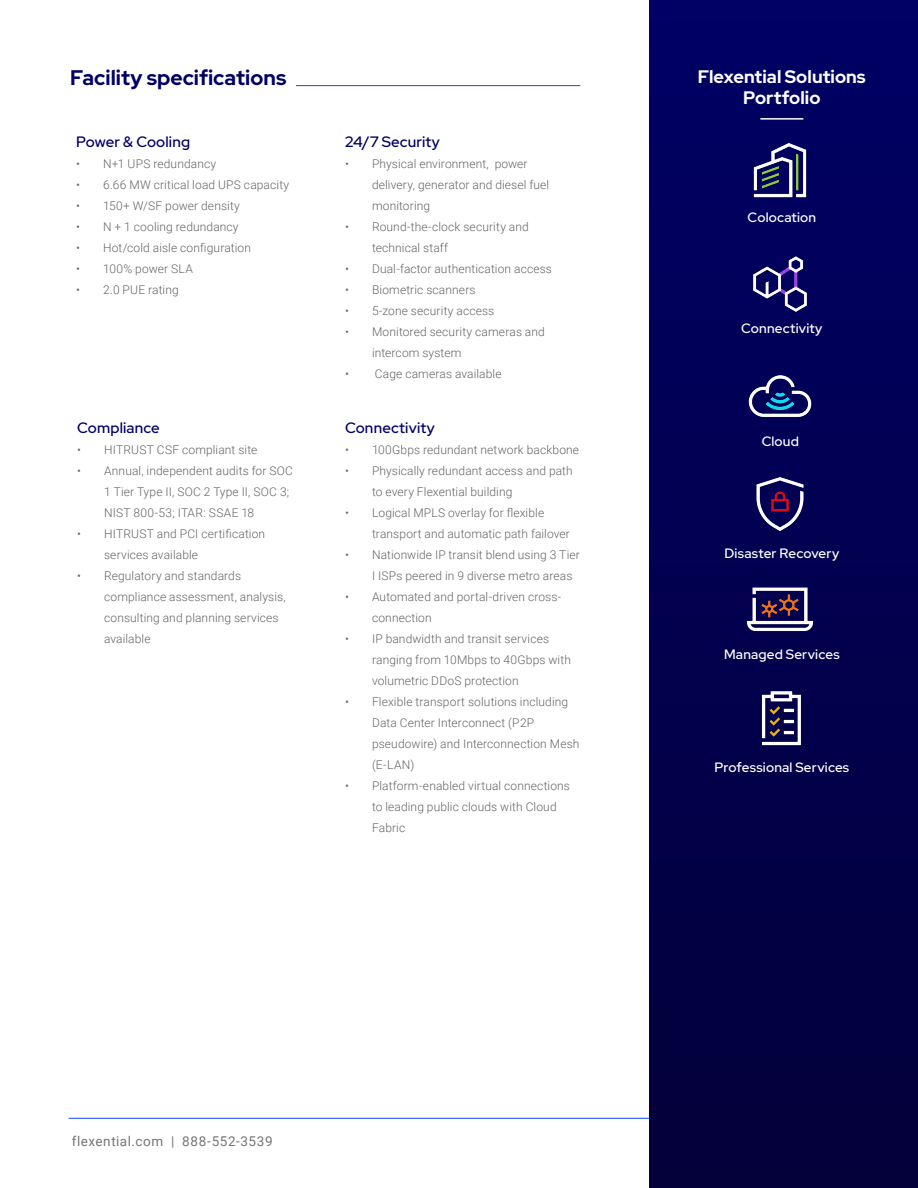
<style>
.page{position:relative;width:918px;height:1188px;background:#fff}
.page>*{position:absolute;margin:0;border:0;box-sizing:border-box;transform-origin:0 0}
.t1{font:700 21px "Red Hat Display";color:#006}
.t2{font:700 18px/21px "Red Hat Display";letter-spacing:.005em;color:#fff;text-align:center}
.t3{font:500 15px "Red Hat Display";letter-spacing:.01em;color:#006}
.t4{font:500 13.5px "Red Hat Display";letter-spacing:.015em;color:#fff}
.t5{font:13.5px "Roboto";letter-spacing:.04em;color:#747575}
.t6{font:300 12px/21px "Roboto";letter-spacing:.01em;color:#636466}
</style>
<div class="page">
<hr style="left:69px;top:1118px;width:580px;height:1px;background:#0c44ff">
<div style="left:649px;top:0;width:269px;height:1188px;background:linear-gradient(to bottom,#000065,#03003a)"></div>
<hr style="left:296px;top:85px;width:284px;height:1px;background:#006">
<img style="left:744px;top:359px;width:73px;height:73px">
<img style="left:744px;top:134px;width:73px;height:73px">
<img style="left:744px;top:248px;width:73px;height:73px">
<img style="left:744px;top:468px;width:73px;height:73px">
<img style="left:744px;top:572px;width:73px;height:73px">
<img style="left:744px;top:681px;width:73px;height:73px">
<hr style="left:760px;top:118px;width:43px;height:2px;background:#fff">
<h1 class="t1" style="left:70px;top:64px;width:218px">Facility specifications</h1>
<p class="t3" style="left:76px;top:132px;width:115px">Power &amp; Cooling</p>
<p class="t6" style="left:76px;top:153px;width:141px">• N+1 UPS redundancy</p>
<p class="t6" style="left:76px;top:174px;width:215px">• 6.66 MW critical load UPS capacity</p>
<p class="t6" style="left:76px;top:195px;width:165px">• 150+ W/SF power density</p>
<p class="t6" style="left:76px;top:216px;width:164px">• N + 1 cooling redundancy</p>
<p class="t6" style="left:76px;top:237px;width:176px">• Hot/cold aisle configuration</p>
<p class="t6" style="left:76px;top:258px;width:118px">• 100% power SLA</p>
<p class="t6" style="left:76px;top:279px;width:104px">• 2.0 PUE rating</p>
<p class="t3" style="left:77px;top:418px;width:84px">Compliance</p>
<p class="t6" style="left:77px;top:439px;width:182px">• HITRUST CSF compliant site</p>
<p class="t6" style="left:104px;top:460px;width:190px;text-indent:-27px">• Annual, independent audits for SOC<br>1 Tier Type II, SOC 2 Type II, SOC 3;<br>NIST 800-53; ITAR: SSAE 18</p>
<p class="t6" style="left:104px;top:523px;width:163px;text-indent:-27px">• HITRUST and PCI certification services available</p>
<p class="t6" style="left:104px;top:565px;width:183px;text-indent:-27px">• Regulatory and standards compliance assessment, analysis, consulting and planning services available</p>
<p class="t3" style="left:345px;top:132px;width:96px">24/7 Security</p>
<p class="t6" style="left:372px;top:153px;width:179px;text-indent:-27px">• Physical environment, power delivery, generator and diesel fuel monitoring</p>
<p class="t6" style="left:372px;top:216px;width:158px;text-indent:-27px">• Round-the-clock security and technical staff</p>
<p class="t6" style="left:345px;top:258px;width:208px">• Dual-factor authentication access</p>
<p class="t6" style="left:345px;top:279px;width:132px">• Biometric scanners</p>
<p class="t6" style="left:345px;top:300px;width:151px">• 5-zone security access</p>
<p class="t6" style="left:372px;top:321px;width:174px;text-indent:-27px">• Monitored security cameras and intercom system</p>
<p class="t6" style="left:345px;top:363px;width:158px">• Cage cameras available</p>
<p class="t3" style="left:345px;top:418px;width:91px">Connectivity</p>
<p class="t6" style="left:345px;top:439px;width:236px">• 100Gbps redundant network backbone</p>
<p class="t6" style="left:372px;top:460px;width:202px;text-indent:-27px">• Physically redundant access and path to every Flexential building</p>
<p class="t6" style="left:372px;top:502px;width:199px;text-indent:-27px">• Logical MPLS overlay for flexible transport and automatic path failover</p>
<p class="t6" style="left:372px;top:544px;width:209px;text-indent:-27px">• Nationwide IP transit blend using 3 Tier<br>I ISPs peered in 9 diverse metro areas</p>
<p class="t6" style="left:372px;top:586px;width:191px;text-indent:-27px">• Automated and portal-driven cross&shy;connection</p>
<p class="t6" style="left:372px;top:628px;width:200px;text-indent:-27px">• IP bandwidth and transit services ranging from 10Mbps to 40Gbps with volumetric DDoS protection</p>
<p class="t6" style="left:372px;top:691px;width:209px;text-indent:-27px">• Flexible transport solutions including<br>Data Center Interconnect (P2P pseudowire) and Interconnection Mesh (E-LAN)</p>
<p class="t6" style="left:372px;top:775px;width:199px;text-indent:-27px">• Platform-enabled virtual connections to leading public clouds with Cloud<br>Fabric</p>
<h2 class="t2" style="left:698px;top:66px;width:169px">Flexential Solutions<br>Portfolio</h2>
<p class="t4" style="left:748px;top:208px;width:70px">Colocation</p>
<p class="t4" style="left:741px;top:319px;width:83px">Connectivity</p>
<p class="t4" style="left:762px;top:432px;width:39px">Cloud</p>
<p class="t4" style="left:724px;top:545px;width:116px">Disaster Recovery</p>
<p class="t4" style="left:724px;top:646px;width:117px">Managed Services</p>
<p class="t4" style="left:714px;top:758px;width:136px">Professional Services</p>
<p class="t5" style="left:72px;top:1132px;width:202px">flexential.com | 888-552-3539</p>
</div>
